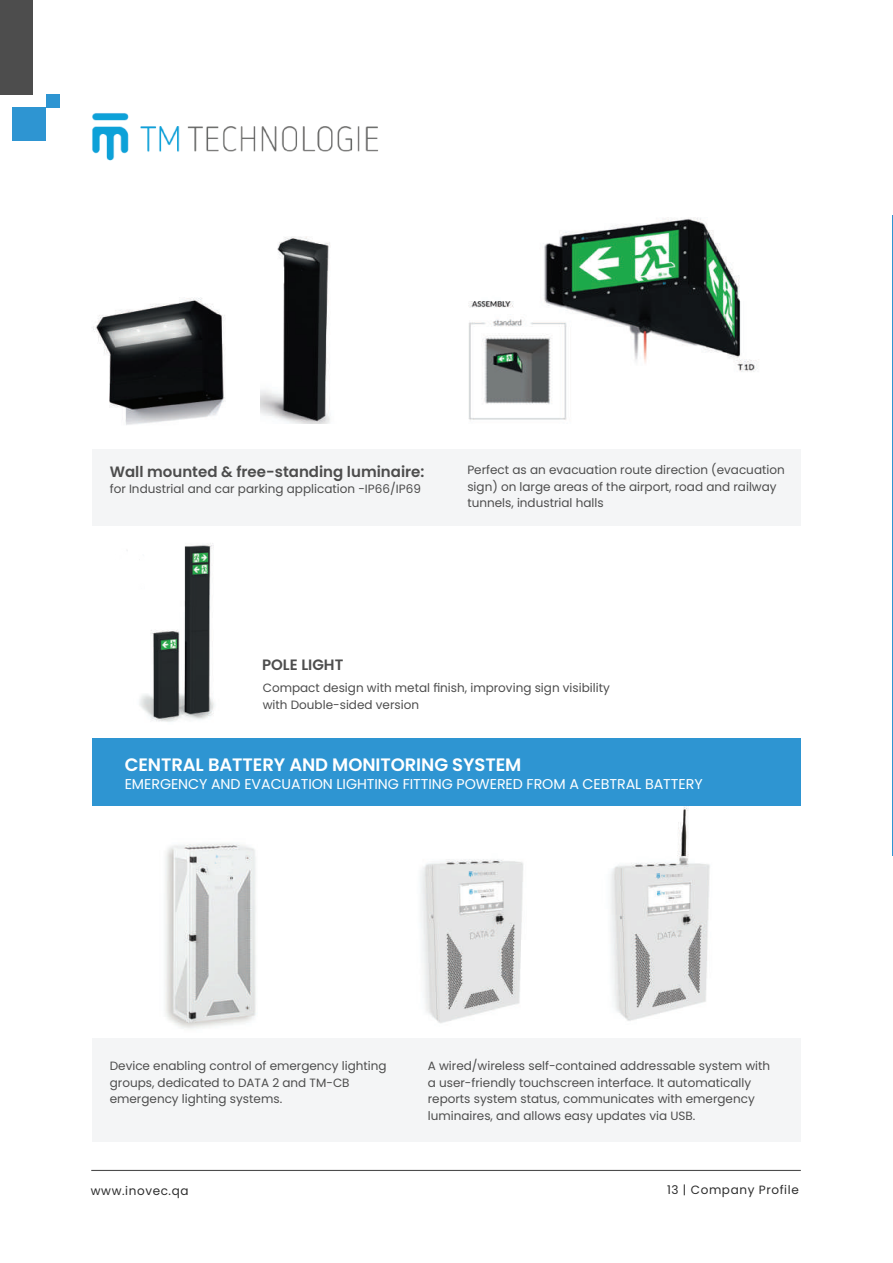
<style>
.page{position:relative;width:893px;height:1263px;background:#fff}
.page>*{position:absolute;margin:0;border:0;box-sizing:border-box;transform-origin:0 0}
.t1{font:600 18px "Poppins";letter-spacing:-.005em;color:#fff}
.t2{font:600 15px "Poppins";color:#4d4d4d}
.t3{font:14.25px "Poppins";letter-spacing:-.005em;color:#fff}
.t4{font:12px/16.5px "Poppins";color:#4d4d4d}
.t5{font:12px "Poppins";letter-spacing:.05em;color:#2d2d2d}
</style>
<div class="page">
<hr style="left:91px;top:1170px;width:710px;height:1px;background:#4d4d4d">
<hr style="left:892px;top:216px;width:1px;height:640px;background:#2e95d2">
<img style="left:165px;top:843px;width:91px;height:186px">
<img style="left:420px;top:859px;width:104px;height:164px">
<img style="left:611px;top:806px;width:99px;height:215px">
<div style="left:93px;top:1038px;width:708px;height:104px;background:#f4f5f6"></div>
<img style="left:93px;top:297px;width:132px;height:128px">
<img style="left:261px;top:237px;width:69px;height:186px">
<img style="left:468px;top:217px;width:290px;height:203px">
<img style="left:46px;top:94px;width:333px;height:67px">
<div style="left:13px;top:107px;width:33px;height:34px;background:#2e95d2"></div>
<div style="left:46px;top:94px;width:13px;height:13px;background:#2e95d2"></div>
<div style="left:0;top:0;width:32px;height:94px;background:#4d4d4d"></div>
<div style="left:93px;top:738px;width:708px;height:68px;background:#2e95d2"></div>
<div style="left:93px;top:449px;width:708px;height:77px;background:#f4f5f6"></div>
<img style="left:127px;top:543px;width:88px;height:179px">
<p class="t2" style="left:110px;top:463px;width:316px">Wall mounted &amp; free-standing luminaire:</p>
<p class="t4" style="left:110px;top:481px;width:313px">for Industrial and car parking application -IP66/IP69</p>
<p class="t4" style="left:467px;top:462px;width:319px">Perfect as an evacuation route direction (evacuation sign) on large areas of the airport, road and railway tunnels, industrial halls</p>
<p class="t2" style="left:262px;top:656px;width:83px">POLE LIGHT</p>
<p class="t4" style="left:263px;top:680px;width:349px">Compact design with metal finish, improving sign visibility with Double-sided version</p>
<h1 class="t1" style="left:125px;top:754px;width:398px">CENTRAL BATTERY AND MONITORING SYSTEM</h1>
<p class="t3" style="left:125px;top:775px;width:579px">EMERGENCY AND EVACUATION LIGHTING FITTING POWERED FROM A CEBTRAL BATTERY</p>
<p class="t4" style="left:110px;top:1057px;width:278px">Device enabling control of emergency lighting groups, dedicated to DATA 2 and TM-CB emergency lighting systems.</p>
<p class="t4" style="left:428px;top:1057px;width:344px">A wired/wireless self-contained addressable system with a user-friendly touchscreen interface. It automatically reports system status, communicates with emergency luminaires, and allows easy updates via USB.</p>
<p class="t5" style="left:91px;top:1184px;width:99px">www.inovec.qa</p>
<p class="t5" style="left:667px;top:1182px;width:133px">13 | Company Profile</p>
</div>
